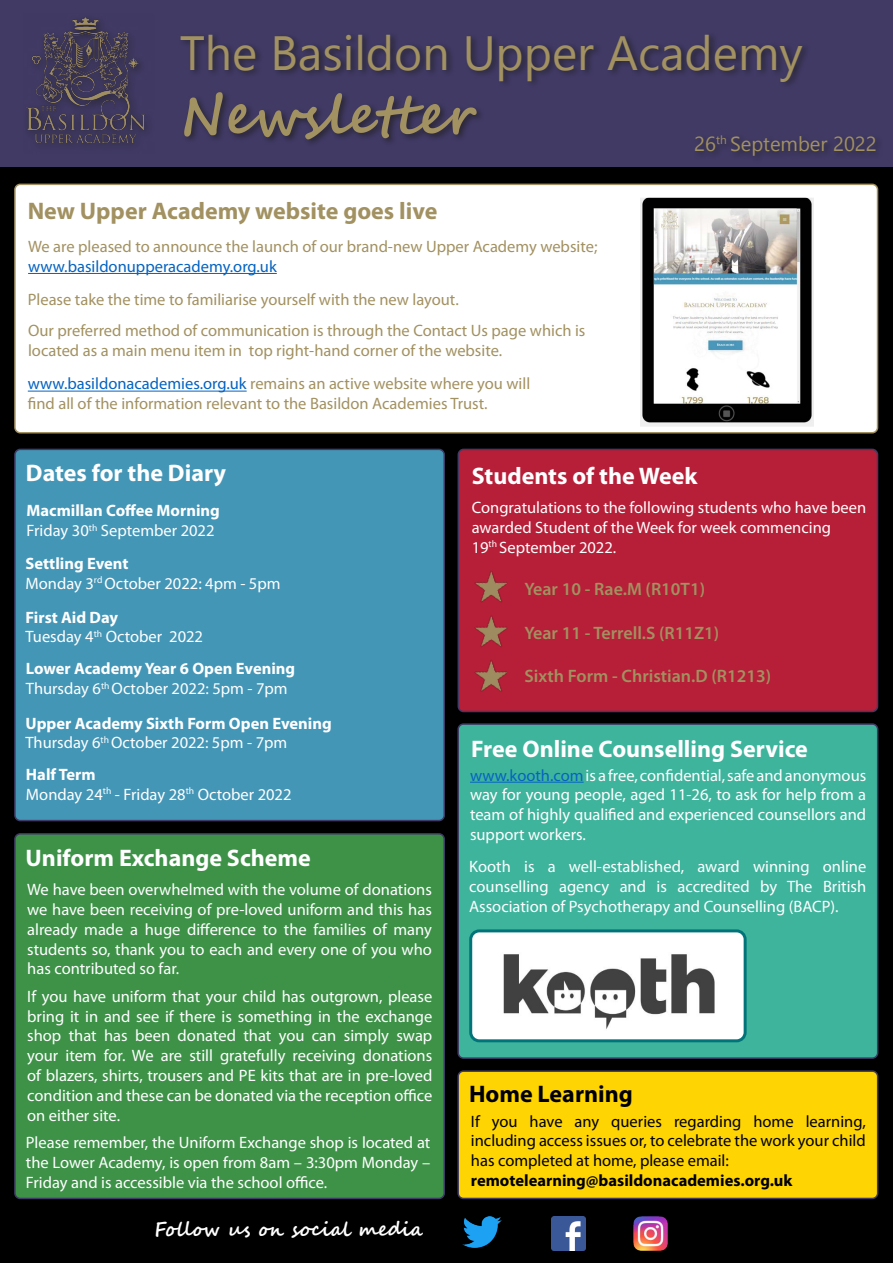
<style>
.page{position:relative;width:893px;height:1263px;background:#fff}
.page>*{position:absolute;margin:0;border:0;box-sizing:border-box;transform-origin:0 0}
.t1{font:700 54px "Segoe Script";letter-spacing:-.005em;color:#a29161}
.t2{font:48px "Segoe UI Emoji";color:#a29161}
.t3{font:700 24px "Myriad Pro";color:#fff}
.t4{font:700 24px "Myriad Pro";color:#a29161}
.t5{font:700 24px "Myriad Pro";color:#000}
.t6{font:700 19.5px "Segoe Script";color:#fff}
.t7{font:600 18px "Myriad Pro";color:#a29161}
.t8{font:16.5px/19.8px "Myriad Pro";color:#fff;text-align:justify}
.t9{font:16.5px/19.8px "Myriad Pro";color:#a29161}
.t10{font:16.5px/19.8px "Myriad Pro";color:#000;text-align:justify}
.t11{font:700 16.5px "Myriad Pro";color:#fff}
.t12{font:700 16.5px "Myriad Pro";color:#000}
.s1{color:#0563c1}
</style>
<div class="page">
<div style="left:0;top:0;width:893px;height:181px;background:#403a65"></div>
<img style="left:26px;top:17px;width:122px;height:128px">
<div style="left:0;top:168px;width:893px;height:1095px;background:#000"></div>
<div style="left:179px;top:31px;width:631px;height:116px;background:#231f20;opacity:.7"></div>
<div style="left:693px;top:133px;width:191px;height:31px;background:#3f3964"></div>
<div style="left:15px;top:184px;width:862px;height:249px;background:#fff;border-radius:5px"></div>
<div style="left:14px;top:184px;width:864px;height:249px;border:2px solid #a29161;border-radius:5px"></div>
<hr style="left:28px;top:273px;width:249px;height:1px;background:#0563c1">
<hr style="left:28px;top:391px;width:219px;height:1px;background:#0563c1">
<img style="left:640px;top:199px;width:173px;height:227px">
<div style="left:630px;top:195px;width:195px;height:235px;border:3px solid #fff;border-radius:9px"></div>
<div style="left:15px;top:449px;width:429px;height:371px;background:#4496b7;border-radius:5px"></div>
<div style="left:14px;top:449px;width:431px;height:372px;border:2px solid #403a65;border-radius:5px"></div>
<div style="left:15px;top:834px;width:429px;height:364px;background:#3e9248;border-radius:5px"></div>
<div style="left:14px;top:833px;width:431px;height:366px;border:2px solid #403a65;border-radius:5px"></div>
<div style="left:458px;top:449px;width:419px;height:262px;background:#b71e37;border-radius:5px"></div>
<div style="left:458px;top:449px;width:420px;height:263px;border:2px solid #403a65;border-radius:5px"></div>
<img style="left:474px;top:570px;width:34px;height:33px">
<img style="left:474px;top:615px;width:34px;height:32px">
<img style="left:474px;top:660px;width:34px;height:32px">
<div style="left:458px;top:724px;width:420px;height:334px;background:#3fb49d;border-radius:5px"></div>
<div style="left:457px;top:723px;width:421px;height:336px;border:2px solid #403a65;border-radius:5px"></div>
<hr style="left:470px;top:782px;width:114px;height:1px;background:#0563c1">
<img style="left:473px;top:933px;width:270px;height:105px">
<div style="left:469px;top:929px;width:278px;height:113px;border:3px solid #027379;border-radius:9px"></div>
<div style="left:458px;top:1071px;width:420px;height:127px;background:#fed403;border-radius:5px"></div>
<div style="left:457px;top:1070px;width:421px;height:129px;border:2px solid #403a65;border-radius:5px"></div>
<img style="left:462px;top:1216px;width:39px;height:32px">
<img style="left:551px;top:1216px;width:34px;height:34px">
<img style="left:634px;top:1216px;width:34px;height:34px">
<svg style="left:181px;top:34px;width:74px;height:36px"></svg>
<svg style="left:275px;top:36px;width:44px;height:34px"></svg>
<svg style="left:346px;top:34px;width:5px;height:36px"></svg>
<svg style="left:368px;top:34px;width:22px;height:36px"></svg>
<svg style="left:467px;top:36px;width:25px;height:34px"></svg>
<svg style="left:500px;top:45px;width:22px;height:36px"></svg>
<svg style="left:528px;top:45px;width:47px;height:36px"></svg>
<svg style="left:581px;top:45px;width:13px;height:25px"></svg>
<svg style="left:608px;top:36px;width:73px;height:34px"></svg>
<svg style="left:687px;top:34px;width:22px;height:36px"></svg>
<svg style="left:715px;top:45px;width:21px;height:25px"></svg>
<svg style="left:742px;top:45px;width:60px;height:36px"></svg>
<svg style="left:838px;top:140px;width:38px;height:11px"></svg>
<svg style="left:698px;top:139px;width:129px;height:17px"></svg>
<p class="t2" style="left:322px;top:23px;width:129px">▲● □■</p>
<p class="t1" style="left:180px;top:72px;width:298px">Newsletter</p>
<p class="t4" style="left:28px;top:195px;width:411px">New Upper Academy website goes live</p>
<p class="t9" style="left:28px;top:236px;width:571px">We are pleased to announce the launch of our brand-new Upper Academy website; <span class="s1">www.basildonupperacademy.org.uk</span></p>
<p class="t9" style="left:28px;top:289px;width:432px">Please take the time to familiarise yourself with the new layout.</p>
<p class="t9" style="left:28px;top:321px;width:559px">Our preferred method of communication is through the Contact Us page which is located as a main menu item in top right-hand corner of the website.</p>
<p class="t9" style="left:28px;top:374px;width:504px"><span class="s1">www.basildonacademies.org.uk</span> remains an active website where you will find all of the information relevant to the Basildon Academies Trust.</p>
<p class="t3" style="left:26px;top:457px;width:202px">Dates for the Diary</p>
<p class="t11" style="left:27px;top:500px;width:195px">Macmillan Coffee Morning</p>
<p class="t8" style="left:27px;top:520px;width:189px">Friday 30<sup>th</sup> September 2022</p>
<p class="t11" style="left:26px;top:552px;width:105px">Settling Event</p>
<p class="t8" style="left:26px;top:573px;width:257px">Monday 3<sup>rd</sup> October 2022: 4pm - 5pm</p>
<p class="t11" style="left:26px;top:606px;width:94px">First Aid Day</p>
<p class="t8" style="left:26px;top:627px;width:179px">Tuesday 4<sup>th</sup> October 2022</p>
<p class="t11" style="left:26px;top:658px;width:271px">Lower Academy Year 6 Open Evening</p>
<p class="t8" style="left:26px;top:678px;width:263px">Thursday 6<sup>th</sup> October 2022: 5pm - 7pm</p>
<p class="t11" style="left:26px;top:712px;width:308px">Upper Academy Sixth Form Open Evening</p>
<p class="t8" style="left:26px;top:733px;width:263px">Thursday 6<sup>th</sup> October 2022: 5pm - 7pm</p>
<p class="t11" style="left:26px;top:763px;width:71px">Half Term</p>
<p class="t8" style="left:26px;top:784px;width:267px">Monday 24<sup>th</sup> - Friday 28<sup>th</sup> October 2022</p>
<p class="t3" style="left:26px;top:842px;width:287px">Uniform Exchange Scheme</p>
<p class="t8" style="left:27px;top:879px;width:406px">We have been overwhelmed with the volume of donations we have been receiving of pre-loved uniform and this has already made a huge difference to the families of many students so, thank you to each and every one of you who has contributed so far.</p>
<p class="t8" style="left:27px;top:986px;width:407px">If you have uniform that your child has outgrown, please bring it in and see if there is something in the exchange shop that has been donated that you can simply swap your item for. We are still gratefully receiving donations of blazers, shirts, trousers and PE kits that are in pre-loved condition and these can be donated via the reception office on either site.</p>
<p class="t8" style="left:26px;top:1133px;width:406px">Please remember, the Uniform Exchange shop is located at the Lower Academy, is open from 8am – 3:30pm Monday – Friday and is accessible via the school office.</p>
<p class="t6" style="left:154px;top:1213px;width:270px">Follow us on social media</p>
<p class="t3" style="left:472px;top:460px;width:227px">Students of the Week</p>
<p class="t8" style="left:472px;top:497px;width:396px">Congratulations to the following students who have been awarded Student of the Week for week commencing</p>
<p class="t8" style="left:472px;top:537px;width:146px">19<sup>th</sup> September 2022.</p>
<p class="t7" style="left:524px;top:578px;width:182px">Year 10 - Rae.M (R10T1)</p>
<p class="t7" style="left:524px;top:621px;width:196px">Year 11 - Terrell.S (R11Z1)</p>
<p class="t7" style="left:524px;top:664px;width:248px">Sixth Form - Christian.D (R1213)</p>
<p class="t3" style="left:471px;top:733px;width:338px">Free Online Counselling Service</p>
<p class="t8" style="left:470px;top:765px;width:398px"><span class="s1">www.kooth.com</span>is a free, confidential, safe and anonymous way for young people, aged 11-26, to ask for help from a team of highly qualified and experienced counsellors and support workers.</p>
<p class="t8" style="left:469px;top:856px;width:399px">Kooth is a well-established, award winning online counselling agency and is accredited by The British Association of Psychotherapy and Counselling (BACP).</p>
<p class="t5" style="left:469px;top:1079px;width:165px">Home Learning</p>
<p class="t10" style="left:471px;top:1111px;width:396px">If you have any queries regarding home learning, including access issues or, to celebrate the work your child has completed at home, please email:</p>
<p class="t12" style="left:471px;top:1169px;width:323px">remotelearning@basildonacademies.org.uk</p>
</div>
